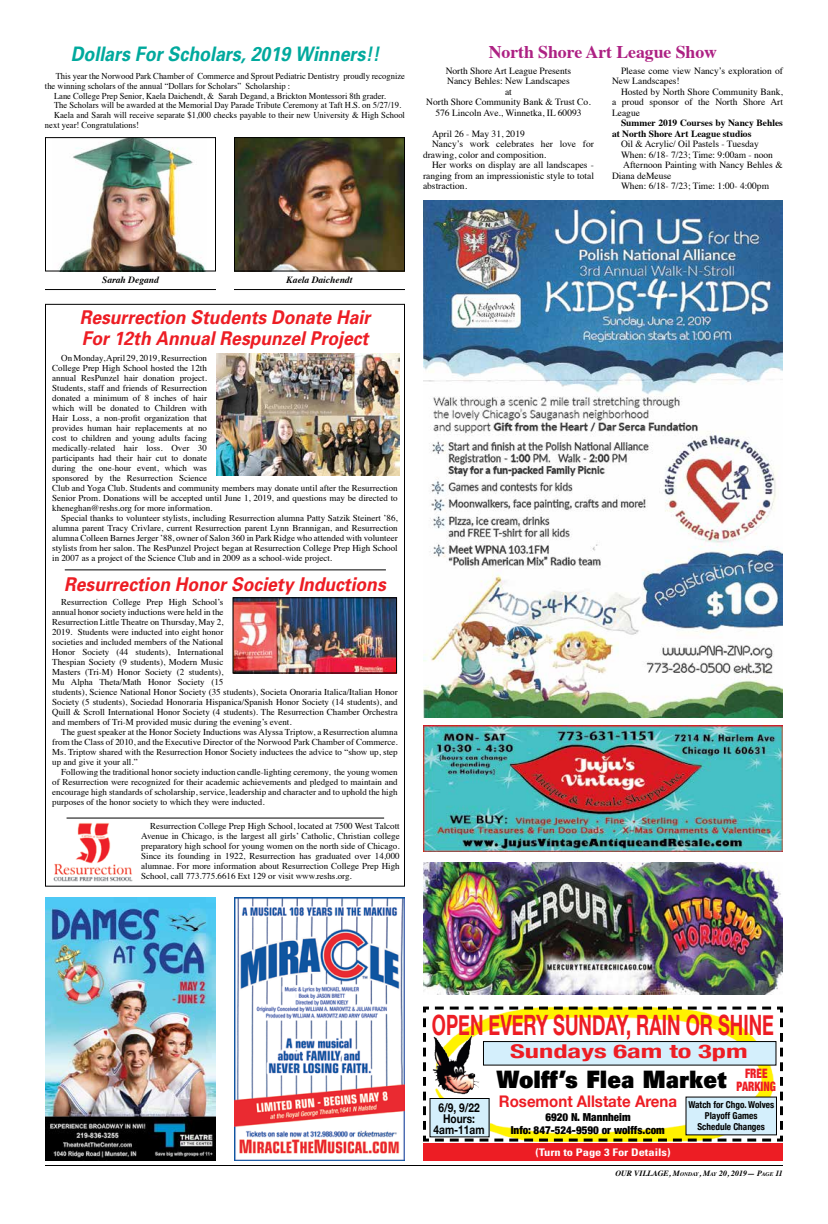
<style>
.page{position:relative;width:828px;height:1224px;background:#fff}
.page>*{position:absolute;margin:0;border:0;box-sizing:border-box;transform-origin:0 0}
.t1{font:700 28px "Helvetica Neue";color:#ed1d24;scale:.65 1}
.t2{font:900 24px "Univers";letter-spacing:.02em;color:#000;scale:.9 1}
.t3{font:italic 700 20px "Univers";color:#00a99d;scale:.89 1}
.t4{font:italic 700 19px/21px "Univers";color:#ed1d24;scale:.92 1}
.t5{font:700 condensed 19px "Helvetica Neue";color:#ed1d24;scale:1.5 1}
.t6{font:700 17.9px "Times";letter-spacing:-.005em;color:#ad2183}
.t7{font:700 16px "Helvetica Neue";color:#ed1d24;scale:.94 1}
.t8{font:900 condensed 13px/13px "Helvetica Neue";color:#ed1d24;text-align:center;scale:.84 1}
.t9{font:700 12.1px/11.3px "Helvetica Neue";color:#000;text-align:center;scale:.83 1}
.t10{font:900 condensed 11px "Helvetica Neue";color:#000}
.t11{font:700 condensed 10.5px "Univers";color:#fff;scale:1.18 1}
.t12{font:9.5px/10.5px "Times";color:#000;text-align:center}
.t13{font:700 9.5px/10.5px "Times";color:#000}
.t14{font:700 condensed 9.5px/11px "Helvetica Neue";color:#000;text-align:center}
.t15{font:italic 700 9.5px "Times";color:#000}
.t16{font:9px/10px "Times";color:#000;text-align:justify}
.t17{font:9px "Times";color:#000;scale:.95 1}
.t18{font:italic 700 8px "Times";color:#000}
.s1{font-style:inherit}
.s2{font-size:5.6px}
</style>
<div class="page">
<hr style="left:45px;top:1165px;width:738px;height:1px;background:#000">
<img style="left:234px;top:898px;width:171px;height:263px">
<svg style="left:423px;top:1006px;width:360px;height:136px"></svg>
<div style="left:686px;top:1097px;width:90px;height:38px;background:#d4effc"></div>
<img style="left:433px;top:1035px;width:47px;height:59px">
<div style="left:483px;top:1042px;width:293px;height:23px;background:#d4effc"></div>
<div style="left:483px;top:1041px;width:293px;height:25px;border:1px solid #000"></div>
<div style="left:430px;top:1098px;width:59px;height:39px;background:#d4effc"></div>
<div style="left:430px;top:1098px;width:60px;height:39px;border:1px solid #000"></div>
<img style="left:423px;top:726px;width:360px;height:126px">
<div style="left:423px;top:1143px;width:360px;height:18px;background:#ed1d24"></div>
<img style="left:53px;top:823px;width:79px;height:59px">
<hr style="left:67px;top:818px;width:317px;height:1px;background:#000">
<img style="left:216px;top:354px;width:183px;height:122px">
<img style="left:45px;top:898px;width:171px;height:263px">
<img style="left:59px;top:139px;width:147px;height:131px">
<div style="left:45px;top:137px;width:171px;height:135px;border:1px solid #000"></div>
<img style="left:236px;top:139px;width:167px;height:131px">
<div style="left:234px;top:137px;width:171px;height:135px;border:1px solid #000"></div>
<hr style="left:45px;top:289px;width:171px;height:1px;background:#000">
<hr style="left:234px;top:289px;width:171px;height:1px;background:#000">
<img style="left:234px;top:599px;width:161px;height:73px">
<div style="left:232px;top:597px;width:165px;height:77px;border:1px solid #000"></div>
<hr style="left:65px;top:569px;width:321px;height:1px;background:#000">
<img style="left:423px;top:863px;width:360px;height:131px">
<img style="left:423px;top:200px;width:360px;height:517px">
<h3 class="t3" style="left:71px;top:42px;width:348px">Dollars For Scholars, 2019 Winners!!</h3>
<p class="t17" style="left:56px;top:68px;width:369px">This year the Norwood Park Chamber of Commerce and Sprout Pediatric Dentistry proudly recognize</p>
<p class="t17" style="left:45px;top:77px;width:260px">the winning scholars of the annual “Dollars for Scholars” Scholarship :</p>
<p class="t17" style="left:54px;top:87px;width:351px">Lane College Prep Senior, Kaela Daichendt, &amp; Sarah Degand, a Brickton Montessori 8th grader.</p>
<p class="t17" style="left:54px;top:97px;width:367px">The Scholars will be awarded at the Memorial Day Parade Tribute Ceremony at Taft H.S. on 5/27/19.</p>
<p class="t17" style="left:54px;top:107px;width:371px">Kaela and Sarah will receive separate $1,000 checks payable to their new University &amp; High School</p>
<p class="t17" style="left:45px;top:117px;width:100px">next year! Congratulations!</p>
<h3 class="t6" style="left:489px;top:35px;width:230px">North Shore Art League Show</h3>
<p class="t12" style="left:426px;top:64px;width:166px">North Shore Art League Presents<br>Nancy Behles: New Landscapes<br>at<br>North Shore Community Bank &amp; Trust Co.<br>576 Lincoln Ave., Winnetka, IL 60093</p>
<p class="t12" style="left:432px;top:127px;width:94px">April 26 - May 31, 2019</p>
<p class="t12" style="left:432px;top:138px;width:164px">Nancy’s work celebrates her love for</p>
<p class="t12" style="left:423px;top:148px;width:125px">drawing, color and composition.</p>
<p class="t12" style="left:432px;top:159px;width:164px">Her works on display are all landscapes -</p>
<p class="t12" style="left:423px;top:169px;width:173px">ranging from an impressionistic style to total</p>
<p class="t12" style="left:423px;top:180px;width:46px">abstraction.</p>
<p class="t12" style="left:612px;top:64px;width:172px;text-align:left;text-indent:9px">Please come view Nancy’s exploration of<br>New Landscapes!</p>
<p class="t12" style="left:612px;top:85px;width:172px;text-align:justify;text-indent:9px">Hosted by North Shore Community Bank, a proud sponsor of the North Shore Art League</p>
<p class="t13" style="left:612px;top:117px;width:173px;text-indent:9px">Summer 2019 Courses by Nancy Behles at North Shore Art League studios</p>
<p class="t12" style="left:621px;top:138px;width:139px">Oil &amp; Acrylic/ Oil Pastels - Tuesday</p>
<p class="t12" style="left:621px;top:148px;width:154px">When: 6/18- 7/23; Time: 9:00am - noon</p>
<p class="t12" style="left:623px;top:159px;width:161px">Afternoon Painting with Nancy Behles &amp;</p>
<p class="t12" style="left:612px;top:169px;width:61px">Diana deMeuse</p>
<p class="t12" style="left:621px;top:180px;width:150px">When: 6/18- 7/23; Time: 1:00- 4:00pm</p>
<p class="t15" style="left:102px;top:270px;width:58px">Sarah Degand</p>
<p class="t15" style="left:287px;top:270px;width:67px">Kaela Daichendt</p>
<h3 class="t4" style="left:80px;top:307px;width:317px">Resurrection Students Donate Hair<br>For 12th Annual Respunzel Project</h3>
<p class="t16" style="left:52px;top:353px;width:347px;text-align:left;text-indent:9px">On Monday, April 29, 2019, Resurrection<br>College Prep High School hosted the 12th<br>annual ResPunzel hair donation project.<br>Students, staff and friends of Resurrection<br>donated a minimum of 8 inches of hair<br>which will be donated to Children with<br>Hair Loss, a non-profit organization that<br>provides human hair replacements at no<br>cost to children and young adults facing<br>medically-related hair loss. Over 30<br>participants had their hair cut to donate<br>during the one-hour event, which was<br>sponsored by the Resurrection Science<br>Club and Yoga Club. Students and community members may donate until after the Resurrection Senior Prom. Donations will be accepted until June 1, 2019, and questions may be directed to kheneghan@reshs.org for more information.</p>
<p class="t16" style="left:52px;top:513px;width:347px;text-indent:9px">Special thanks to volunteer stylists, including Resurrection alumna Patty Satzik Steinert ’86, alumna parent Tracy Crivlare, current Resurrection parent Lynn Brannigan, and Resurrection alumna Colleen Barnes Jerger ’88, owner of Salon 360 in Park Ridge who attended with volunteer stylists from her salon. The ResPunzel Project began at Resurrection College Prep High School in 2007 as a project of the Science Club and in 2009 as a school-wide project.</p>
<h3 class="t4" style="left:64px;top:573px;width:351px">Resurrection Honor Society Inductions</h3>
<p class="t16" style="left:52px;top:597px;width:347px;text-align:left;text-indent:9px">Resurrection College Prep High School’s<br>annual honor society inductions were held in the<br>Resurrection Little Theatre on Thursday, May 2,<br>2019. Students were inducted into eight honor<br>societies and included members of the National<br>Honor Society (44 students), International<br>Thespian Society (9 students), Modern Music<br>Masters (Tri-M) Honor Society (2 students),<br>Mu Alpha Theta/Math Honor Society (15<br>students), Science National Honor Society (35 students), Societa Onoraria Italica/Italian Honor Society (5 students), Sociedad Honoraria Hispanica/Spanish Honor Society (14 students), and Quill &amp; Scroll International Honor Society (4 students). The Resurrection Chamber Orchestra and members of Tri-M provided music during the evening’s event.</p>
<p class="t16" style="left:52px;top:727px;width:347px;text-indent:9px">The guest speaker at the Honor Society Inductions was Alyssa Triptow, a Resurrection alumna from the Class of 2010, and the Executive Director of the Norwood Park Chamber of Commerce.<br>Ms. Triptow shared with the Resurrection Honor Society inductees the advice to “show up, step up and give it your all.”</p>
<p class="t16" style="left:52px;top:767px;width:347px;text-indent:9px">Following the traditional honor society induction candle-lighting ceremony, the young women of Resurrection were recognized for their academic achievements and pledged to maintain and encourage high standards of scholarship, service, leadership and character and to uphold the high purposes of the honor society to which they were inducted.</p>
<p class="t16" style="left:141px;top:821px;width:260px;text-indent:9px">Resurrection College Prep High School, located at 7500 West Talcott Avenue in Chicago, is the largest all girls’ Catholic, Christian college preparatory high school for young women on the north side of Chicago.<br>Since its founding in 1922, Resurrection has graduated over 14,000 alumnae. For more information about Resurrection College Prep High School, call 773.775.6616 Ext 129 or visit www.reshs.org.</p>
<h1 class="t1" style="left:432px;top:1003px;width:528px">OPEN EVERY SUNDAY, RAIN OR SHINE</h1>
<h3 class="t5" style="left:510px;top:1036px;width:160px">Sundays 6am to 3pm</h3>
<h3 class="t9" style="left:434px;top:1102px;width:63px">6/9, 9/22<br>Hours:<br>4am-11am</h3>
<h3 class="t8" style="left:737px;top:1066px;width:48px">FREE<br>PARKING</h3>
<h2 class="t2" style="left:497px;top:1064px;width:257px">Wolff’s Flea Market</h2>
<h3 class="t7" style="left:499px;top:1088px;width:191px">Rosemont Allstate Arena</h3>
<p class="t10" style="left:545px;top:1108px;width:87px">6920 N. Mannheim</p>
<p class="t14" style="left:688px;top:1099px;width:87px">Watch for Chgo. Wolves<br>Playoff Games<br>Schedule Changes</p>
<p class="t10" style="left:511px;top:1121px;width:155px">Info: 847-524-9590 or wolffs.com</p>
<p class="t11" style="left:535px;top:1145px;width:116px">(Turn to Page 3 For Details)</p>
<p class="t18" style="left:615px;top:1166px;width:169px"><span class="s1">OUR VILLAGE,</span> M<span class="s2">ONDAY</span>, M<span class="s2">AY</span> 20, 2019— P<span class="s2">AGE</span> 11</p>
</div>
